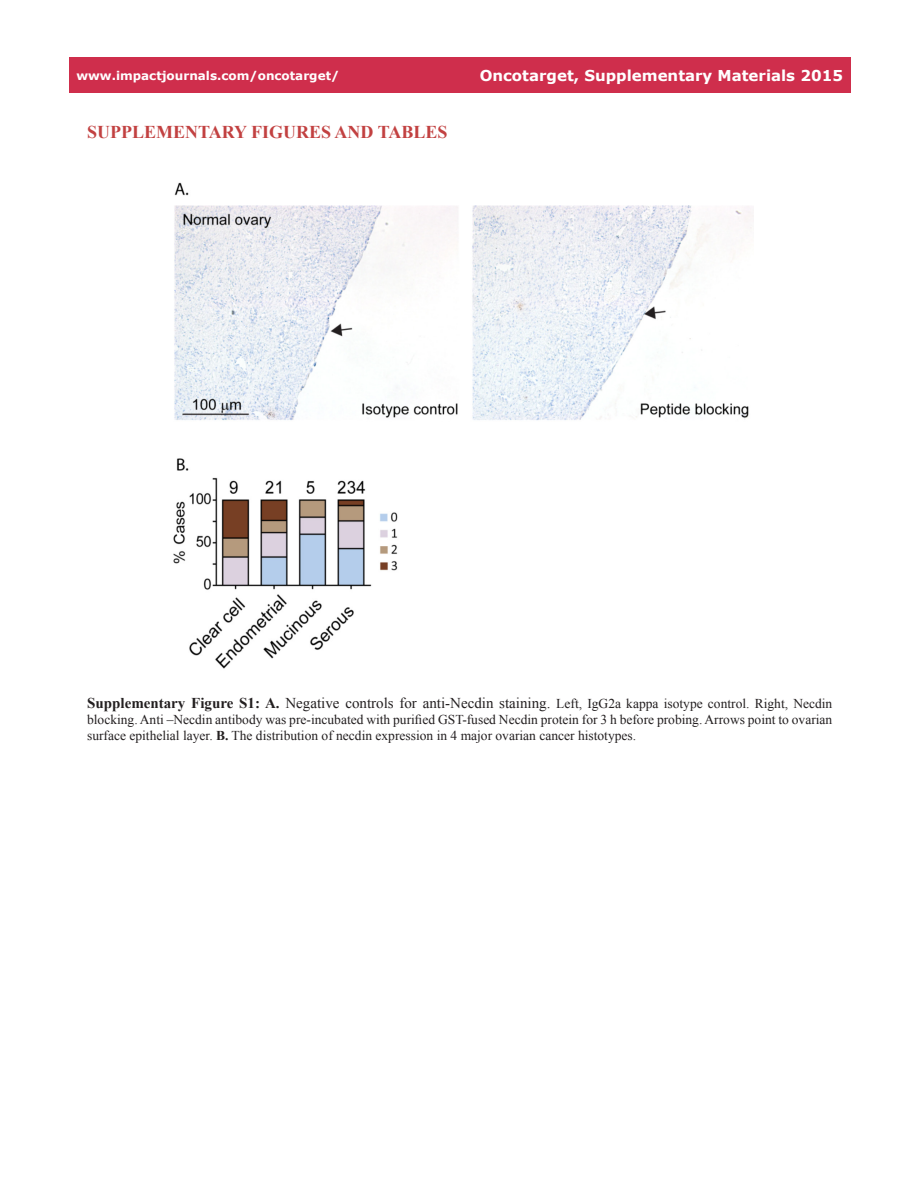
<style>
.page{position:relative;width:918px;height:1188px;background:#fff}
.page>*{position:absolute;margin:0;border:0;box-sizing:border-box;transform-origin:0 0}
.Heading{font:700 18px "Times New Roman";color:#c24141}
.t1{font:700 15px "Verdana";color:#fff}
.FigureText{font:13.5px/16.2px "Times New Roman";color:#231f20;text-align:justify}
.t2{font:700 12px "Verdana";color:#fff}
.s1{font-weight:700;font-size:15px}
.s2{font-size:15px}
.s3{font-weight:700}
</style>
<div class="page">
<div style="left:69px;top:57px;width:781px;height:36px;background:#cf2e4c"></div>
<img style="left:173px;top:182px;width:581px;height:487px">
<p class="t2" style="left:76px;top:68px;width:264px">www.impactjournals.com/oncotarget/</p>
<p class="t1" style="left:480px;top:66px;width:365px">Oncotarget, Supplementary Materials 2015</p>
<p class="Heading" style="left:87px;top:120px;width:362px">SUPPLEMENTARY FIGURES AND TABLES</p>
<p class="FigureText" style="left:87px;top:695px;width:747px"><span class="s1">Supplementary Figure S1: A.</span> <span class="s2">Negative controls for anti-Necdin staining.</span> Left, IgG2a kappa isotype control. Right, Necdin blocking. Anti –Necdin antibody was pre-incubated with purified GST-fused Necdin protein for 3 h before probing. Arrows point to ovarian surface epithelial layer. <span class="s3">B.</span> The distribution of necdin expression in 4 major ovarian cancer histotypes.</p>
</div>
